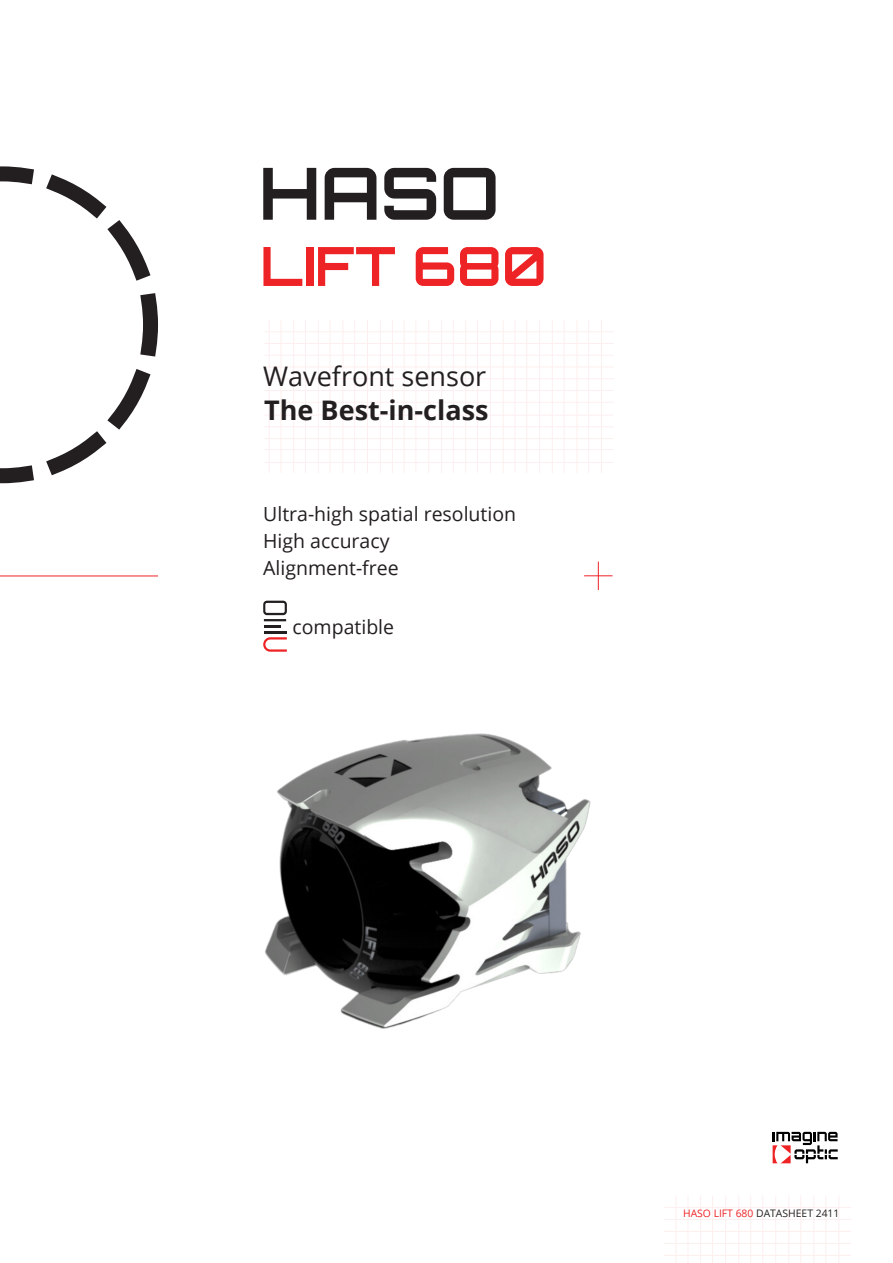
<style>
.page{position:relative;width:893px;height:1263px;background:#fff}
.page>*{position:absolute;margin:0;border:0;box-sizing:border-box;transform-origin:0 0}
.t1{font:700 72px "Orbitron";color:#231f20}
.t2{font:700 54px "Orbitron";color:#ee2326}
.t3{font:700 27px "Open Sans";color:#231f20}
.t4{font:27px "Open Sans";color:#231f20}
.t5{font:19.5px "Open Sans";color:#231f20}
.t6{font:10.35px "Open Sans";color:#231f20}
.s1{color:#ee2326}
</style>
<div class="page">
<img style="left:265px;top:733px;width:326px;height:296px">
<svg style="left:0;top:166px;width:158px;height:318px"></svg>
<hr style="left:0;top:576px;width:158px;height:1px;background:#ee2326">
<svg style="left:584px;top:562px;width:28px;height:28px"></svg>
<hr style="left:601px;top:320px;width:1px;height:153px;background:#e9342b">
<hr style="left:588px;top:320px;width:1px;height:153px;background:#e9342b">
<hr style="left:577px;top:320px;width:1px;height:153px;background:#e9342b">
<hr style="left:564px;top:320px;width:1px;height:153px;background:#e9342b">
<hr style="left:552px;top:320px;width:1px;height:153px;background:#e9342b">
<hr style="left:539px;top:320px;width:1px;height:153px;background:#e9342b">
<hr style="left:526px;top:320px;width:1px;height:153px;background:#e9342b">
<hr style="left:515px;top:320px;width:1px;height:153px;background:#e9342b">
<hr style="left:503px;top:320px;width:1px;height:153px;background:#e9342b">
<hr style="left:490px;top:320px;width:1px;height:153px;background:#e9342b">
<hr style="left:477px;top:320px;width:1px;height:153px;background:#e9342b">
<hr style="left:465px;top:320px;width:1px;height:153px;background:#e9342b">
<hr style="left:453px;top:320px;width:1px;height:153px;background:#e9342b">
<hr style="left:441px;top:320px;width:1px;height:153px;background:#e9342b">
<hr style="left:428px;top:320px;width:1px;height:153px;background:#e9342b">
<hr style="left:416px;top:320px;width:1px;height:153px;background:#e9342b">
<hr style="left:404px;top:320px;width:1px;height:153px;background:#e9342b">
<hr style="left:392px;top:320px;width:1px;height:153px;background:#e9342b">
<hr style="left:380px;top:320px;width:1px;height:153px;background:#e9342b">
<hr style="left:367px;top:320px;width:1px;height:153px;background:#e9342b">
<hr style="left:354px;top:320px;width:1px;height:153px;background:#e9342b">
<hr style="left:343px;top:320px;width:1px;height:153px;background:#e9342b">
<hr style="left:330px;top:320px;width:1px;height:153px;background:#e9342b">
<hr style="left:318px;top:320px;width:1px;height:153px;background:#e9342b">
<hr style="left:305px;top:320px;width:1px;height:153px;background:#e9342b">
<hr style="left:293px;top:320px;width:1px;height:153px;background:#e9342b">
<hr style="left:281px;top:320px;width:1px;height:153px;background:#e9342b">
<hr style="left:269px;top:320px;width:1px;height:153px;background:#e9342b">
<hr style="left:264px;top:462px;width:350px;height:1px;background:#e9342b">
<hr style="left:264px;top:449px;width:350px;height:1px;background:#e9342b">
<hr style="left:264px;top:438px;width:350px;height:1px;background:#e9342b">
<hr style="left:264px;top:427px;width:350px;height:1px;background:#e9342b">
<hr style="left:264px;top:415px;width:350px;height:1px;background:#e9342b">
<hr style="left:264px;top:402px;width:350px;height:1px;background:#e9342b">
<hr style="left:264px;top:390px;width:350px;height:1px;background:#e9342b">
<hr style="left:264px;top:378px;width:350px;height:1px;background:#e9342b">
<hr style="left:264px;top:367px;width:350px;height:1px;background:#e9342b">
<hr style="left:264px;top:355px;width:350px;height:1px;background:#e9342b">
<hr style="left:264px;top:343px;width:350px;height:1px;background:#e9342b">
<hr style="left:264px;top:331px;width:350px;height:1px;background:#e9342b">
<svg style="left:263px;top:601px;width:24px;height:14px"></svg>
<hr style="left:264px;top:631px;width:22px;height:2px;background:#231f20">
<svg style="left:264px;top:625px;width:16px;height:2px"></svg>
<hr style="left:264px;top:619px;width:22px;height:2px;background:#231f20">
<svg style="left:263px;top:637px;width:24px;height:15px"></svg>
<hr style="left:839px;top:1195px;width:1px;height:68px;background:#e9342b">
<hr style="left:825px;top:1195px;width:1px;height:68px;background:#e9342b">
<hr style="left:814px;top:1195px;width:1px;height:68px;background:#e9342b">
<hr style="left:800px;top:1195px;width:1px;height:68px;background:#e9342b">
<hr style="left:788px;top:1195px;width:1px;height:68px;background:#e9342b">
<hr style="left:775px;top:1195px;width:1px;height:68px;background:#e9342b">
<hr style="left:762px;top:1195px;width:1px;height:68px;background:#e9342b">
<hr style="left:750px;top:1195px;width:1px;height:68px;background:#e9342b">
<hr style="left:738px;top:1195px;width:1px;height:68px;background:#e9342b">
<hr style="left:725px;top:1195px;width:1px;height:68px;background:#e9342b">
<hr style="left:712px;top:1195px;width:1px;height:68px;background:#e9342b">
<hr style="left:700px;top:1195px;width:1px;height:68px;background:#e9342b">
<hr style="left:688px;top:1195px;width:1px;height:68px;background:#e9342b">
<hr style="left:676px;top:1195px;width:1px;height:68px;background:#e9342b">
<hr style="left:664px;top:1255px;width:187px;height:1px;background:#e9342b">
<hr style="left:664px;top:1243px;width:187px;height:1px;background:#e9342b">
<hr style="left:664px;top:1231px;width:187px;height:1px;background:#e9342b">
<hr style="left:664px;top:1219px;width:187px;height:1px;background:#e9342b">
<hr style="left:664px;top:1207px;width:187px;height:1px;background:#e9342b">
<svg style="left:772px;top:1132px;width:66px;height:31px"></svg>
<p class="t1" style="left:259px;top:150px;width:242px">HASO</p>
<p class="t2" style="left:260px;top:234px;width:288px">LIFT 680</p>
<p class="t4" style="left:263px;top:357px;width:225px">Wavefront sensor</p>
<p class="t3" style="left:264px;top:391px;width:226px">The Best-in-class</p>
<p class="t5" style="left:263px;top:500px;width:254px">Ultra-high spatial resolution</p>
<p class="t5" style="left:263px;top:527px;width:128px">High accuracy</p>
<p class="t5" style="left:263px;top:554px;width:137px">Alignment-free</p>
<p class="t5" style="left:293px;top:613px;width:103px">compatible</p>
<p class="t6" style="left:683px;top:1206px;width:158px"><span class="s1">HASO LIFT 680</span> DATASHEET 2411</p>
</div>
